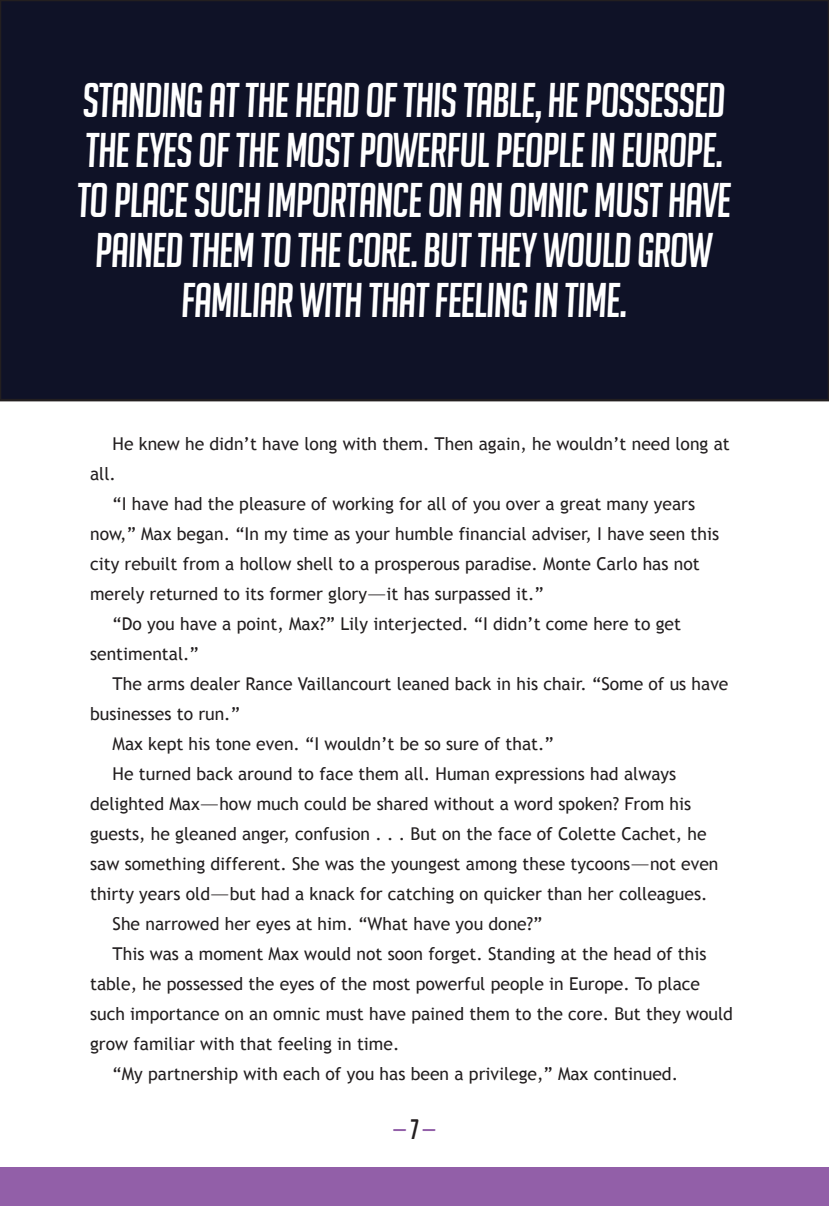
<style>
.page{position:relative;width:829px;height:1206px;background:#fff}
.page>*{position:absolute;margin:0;border:0;box-sizing:border-box;transform-origin:0 0}
.t1{font:italic 47.5px/50px "Big Noodle Titling";letter-spacing:-.02em;color:#fff;text-align:center}
.t2{font:italic 27.5px "Big Noodle Titling";color:#925fa8}
.t3{font:17.75px "Trebuchet MS";color:#231f20}
.s1{color:#231f20}
</style>
<div class="page">
<div style="left:0;top:1167px;width:828px;height:39px;background:#925fa8"></div>
<div style="left:0;top:0;width:828px;height:400px;background:#0f1227"></div>
<div style="left:0;top:0;width:828px;height:401px;border:2px solid #231f20"></div>
<h1 class="t1" style="left:77px;top:75px;width:655px">STANDING AT THE HEAD OF THIS TABLE, HE POSSESSED THE EYES OF THE MOST POWERFUL PEOPLE IN EUROPE.<br>TO PLACE SUCH IMPORTANCE ON AN OMNIC MUST HAVE PAINED THEM TO THE CORE. BUT THEY WOULD GROW FAMILIAR WITH THAT FEELING IN TIME.</h1>
<p class="t3" style="left:112px;top:433px;width:618px">He knew he didn’t have long with them. Then again, he wouldn’t need long at</p>
<p class="t3" style="left:90px;top:463px;width:27px">all.</p>
<p class="t3" style="left:112px;top:493px;width:583px">“I have had the pleasure of working for all of you over a great many years</p>
<p class="t3" style="left:90px;top:523px;width:630px">now,” Max began. “In my time as your humble financial adviser, I have seen this</p>
<p class="t3" style="left:90px;top:553px;width:610px">city rebuilt from a hollow shell to a prosperous paradise. Monte Carlo has not</p>
<p class="t3" style="left:90px;top:583px;width:455px">merely returned to its former glory—it has surpassed it.”</p>
<p class="t3" style="left:113px;top:613px;width:569px">“Do you have a point, Max?” Lily interjected. “I didn’t come here to get</p>
<p class="t3" style="left:90px;top:643px;width:110px">sentimental.”</p>
<p class="t3" style="left:113px;top:673px;width:617px">The arms dealer Rance Vaillancourt leaned back in his chair. “Some of us have</p>
<p class="t3" style="left:90px;top:703px;width:151px">businesses to run.”</p>
<p class="t3" style="left:113px;top:733px;width:442px">Max kept his tone even. “I wouldn’t be so sure of that.”</p>
<p class="t3" style="left:113px;top:763px;width:565px">He turned back around to face them all. Human expressions had always</p>
<p class="t3" style="left:90px;top:793px;width:602px">delighted Max—how much could be shared without a word spoken? From his</p>
<p class="t3" style="left:90px;top:823px;width:617px">guests, he gleaned anger, confusion . . . But on the face of Colette Cachet, he</p>
<p class="t3" style="left:90px;top:853px;width:629px">saw something different. She was the youngest among these tycoons—not even</p>
<p class="t3" style="left:90px;top:883px;width:618px">thirty years old—but had a knack for catching on quicker than her colleagues.</p>
<p class="t3" style="left:112px;top:913px;width:431px">She narrowed her eyes at him. “What have you done?”</p>
<p class="t3" style="left:112px;top:943px;width:595px">This was a moment Max would not soon forget. Standing at the head of this</p>
<p class="t3" style="left:90px;top:973px;width:611px">table, he possessed the eyes of the most powerful people in Europe. To place</p>
<p class="t3" style="left:90px;top:1003px;width:644px">such importance on an omnic must have pained them to the core. But they would</p>
<p class="t3" style="left:90px;top:1033px;width:311px">grow familiar with that feeling in time.</p>
<p class="t3" style="left:112px;top:1063px;width:566px">“My partnership with each of you has been a privilege,” Max continued.</p>
<h2 class="t2" style="left:393px;top:1114px;width:43px">— <span class="s1">7</span> —</h2>
</div>
